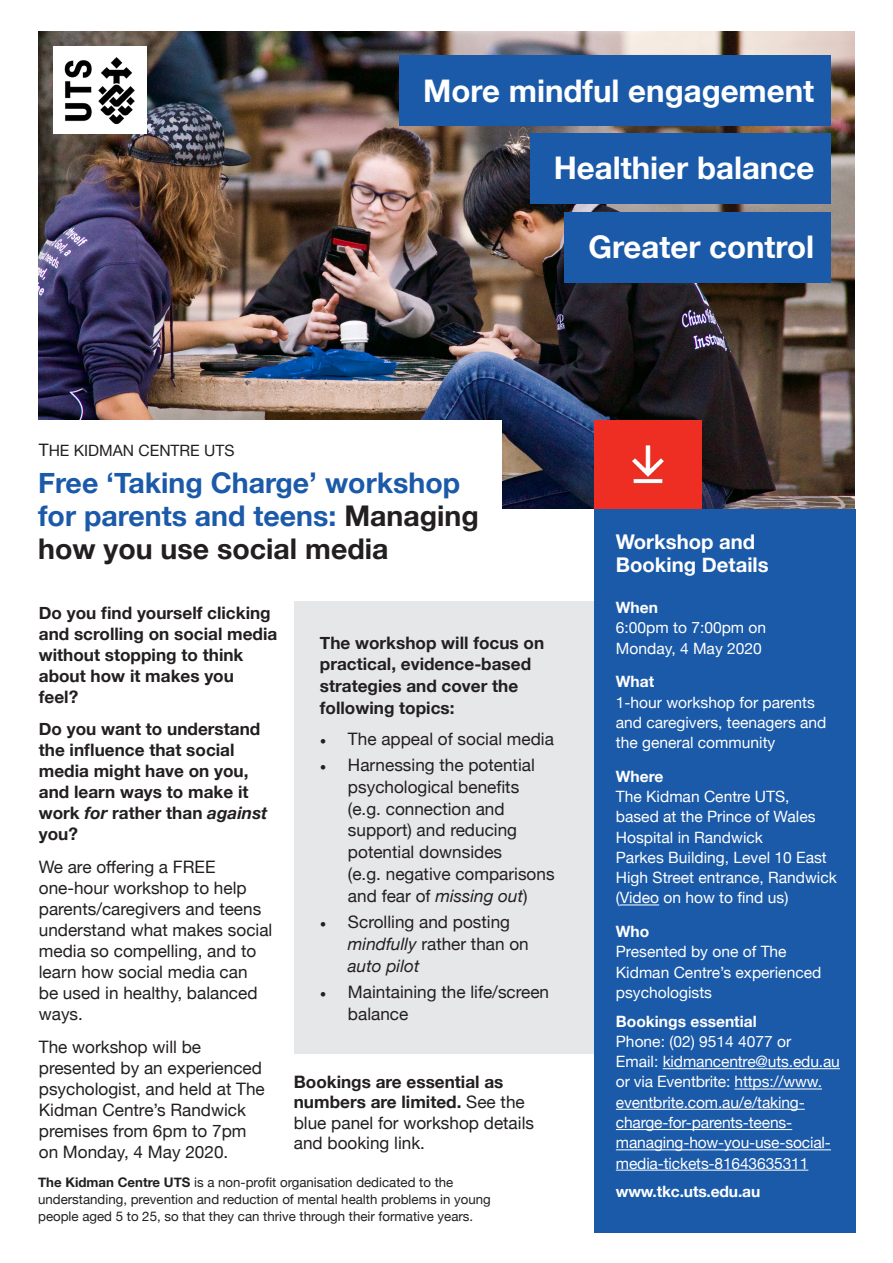
<style>
.page{position:relative;width:893px;height:1263px;background:#fff}
.page>*{position:absolute;margin:0;border:0;box-sizing:border-box;transform-origin:0 0}
.t1{font:700 31.2px "Helvetica Neue";color:#fff}
.t2{font:700 28.5px/33px "Helvetica Neue";color:#1b5aa9}
.t3{font:700 20.25px/23.4px "Helvetica Neue";color:#fff}
.t4{font:17.1px/21px "Helvetica Neue";color:#231f20}
.t5{font:700 17.1px/21px "Helvetica Neue";color:#231f20}
.t6{font:15.6px/20.2px "Helvetica Neue";color:#fff}
.t7{font:700 15.6px "Helvetica Neue";letter-spacing:-.01em;color:#fff}
.t8{font:15.6px "Helvetica Neue";color:#231f20}
.t9{font:13.2px/17.1px "Helvetica Neue";color:#231f20}
.s1{font-size:17.1px}
.s2{color:#231f20}
.s3{font-style:italic}
.s4{font-family:"Minion Pro"}
.s5{font-weight:700}
</style>
<div class="page">
<div style="left:294px;top:601px;width:300px;height:452px;background:#e6e7e9"></div>
<img style="left:38px;top:31px;width:816px;height:478px">
<div style="left:400px;top:55px;width:431px;height:71px;background:#1b5aa9"></div>
<div style="left:531px;top:134px;width:300px;height:70px;background:#1b5aa9"></div>
<div style="left:564px;top:212px;width:267px;height:70px;background:#1b5aa9"></div>
<img style="left:54px;top:47px;width:93px;height:87px">
<div style="left:594px;top:509px;width:261px;height:724px;background:#1b5aa9"></div>
<hr style="left:620px;top:904px;width:39px;height:1px;background:#fff">
<hr style="left:663px;top:1068px;width:177px;height:1px;background:#fff">
<hr style="left:734px;top:1088px;width:88px;height:1px;background:#fff">
<hr style="left:616px;top:1109px;width:189px;height:1px;background:#fff">
<hr style="left:616px;top:1129px;width:176px;height:1px;background:#fff">
<hr style="left:616px;top:1149px;width:215px;height:1px;background:#fff">
<hr style="left:616px;top:1170px;width:192px;height:1px;background:#fff">
<div style="left:594px;top:420px;width:108px;height:89px;background:#ee2e22"></div>
<img style="left:631px;top:445px;width:33px;height:39px">
<div style="left:0;top:420px;width:502px;height:124px;background:#fff"></div>
<p class="t1" style="left:423px;top:66px;width:393px">More mindful engagement</p>
<p class="t1" style="left:554px;top:144px;width:262px">Healthier balance</p>
<p class="t1" style="left:588px;top:223px;width:227px">Greater control</p>
<p class="t8" style="left:39px;top:439px;width:197px"><span class="s1">T</span>HE KIDMAN CENTRE UTS</p>
<p class="t2" style="left:38px;top:467px;width:442px">Free ‘Taking Charge’ workshop for parents and teens: <span class="s2">Managing how you use social media</span></p>
<p class="t5" style="left:39px;top:602px;width:240px">Do you find yourself clicking and scrolling on social media without stopping to think about how it makes you feel?</p>
<p class="t5" style="left:39px;top:719px;width:230px">Do you want to understand the influence that social media might have on you, and learn ways to make it work <span class="s3">for</span> rather than <span class="s3">against </span>you?</p>
<p class="t4" style="left:39px;top:857px;width:235px">We are offering a FREE one-hour workshop to help parents/caregivers and teens understand what makes social media so compelling, and to learn how social media can<br>be used in healthy, balanced ways.</p>
<p class="t4" style="left:39px;top:1037px;width:227px">The workshop will be presented by an experienced psychologist, and held at The<br>Kidman Centre’s Randwick premises from 6pm to 7pm on Monday, 4 May 2020.</p>
<p class="t5" style="left:320px;top:632px;width:226px;line-height:21.9px">The workshop will focus on practical, evidence-based strategies and cover the following topics:</p>
<p class="t4" style="left:320px;top:729px;width:236px"><span class="s4">•</span> The appeal of social media</p>
<p class="t4" style="left:348px;top:755px;width:208px;line-height:21.9px;text-indent:-28px"><span class="s4">•</span> Harnessing the potential psychological benefits (e.g. connection and support) and reducing potential downsides<br>(e.g. negative comparisons and fear of <span class="s3">missing out</span>)</p>
<p class="t4" style="left:348px;top:912px;width:182px;line-height:21.9px;text-indent:-28px"><span class="s4">•</span> Scrolling and posting <span class="s3">mindfully</span> rather than on <span class="s3">auto pilot</span></p>
<p class="t4" style="left:348px;top:982px;width:203px;line-height:21.9px;text-indent:-28px"><span class="s4">•</span> Maintaining the life/screen balance</p>
<p class="t4" style="left:294px;top:1073px;width:242px;line-height:20.2px"><span class="s5">Bookings are essential as numbers are limited.</span> See the blue panel for workshop details and booking link.</p>
<p class="t9" style="left:38px;top:1174px;width:454px"><span class="s5">The Kidman Centre UTS</span> is a non-profit organisation dedicated to the understanding, prevention and reduction of mental health problems in young people aged 5 to 25, so that they can thrive through their formative years.</p>
<p class="t3" style="left:616px;top:530px;width:154px">Workshop and<br>Booking Details</p>
<p class="t6" style="left:616px;top:598px;width:152px"><span class="s5">When<br></span>6:00pm to 7:00pm on<br>Monday, 4 May 2020</p>
<p class="t6" style="left:616px;top:672px;width:212px"><span class="s5">What<br></span>1-hour workshop for parents and caregivers, teenagers and the general community</p>
<p class="t6" style="left:616px;top:767px;width:223px"><span class="s5">Where<br></span>The Kidman Centre UTS,<br>based at the Prince of Wales<br>Hospital in Randwick<br>Parkes Building, Level 10 East<br>High Street entrance, Randwick (Video on how to find us)</p>
<p class="t6" style="left:616px;top:922px;width:207px"><span class="s5">Who<br></span>Presented by one of The<br>Kidman Centre’s experienced psychologists</p>
<p class="t6" style="left:616px;top:1012px;width:226px"><span class="s5">Bookings essential<br></span>Phone: (02) 9514 4077 or<br>Email: kidmancentre@uts.edu.au or via Eventbrite: https://www. eventbrite.com.au/e/taking&shy;charge-for-parents-teens&shy;managing-how-you-use-social&shy;media-tickets-81643635311</p>
<p class="t7" style="left:616px;top:1179px;width:146px">www.tkc.uts.edu.au</p>
</div>
